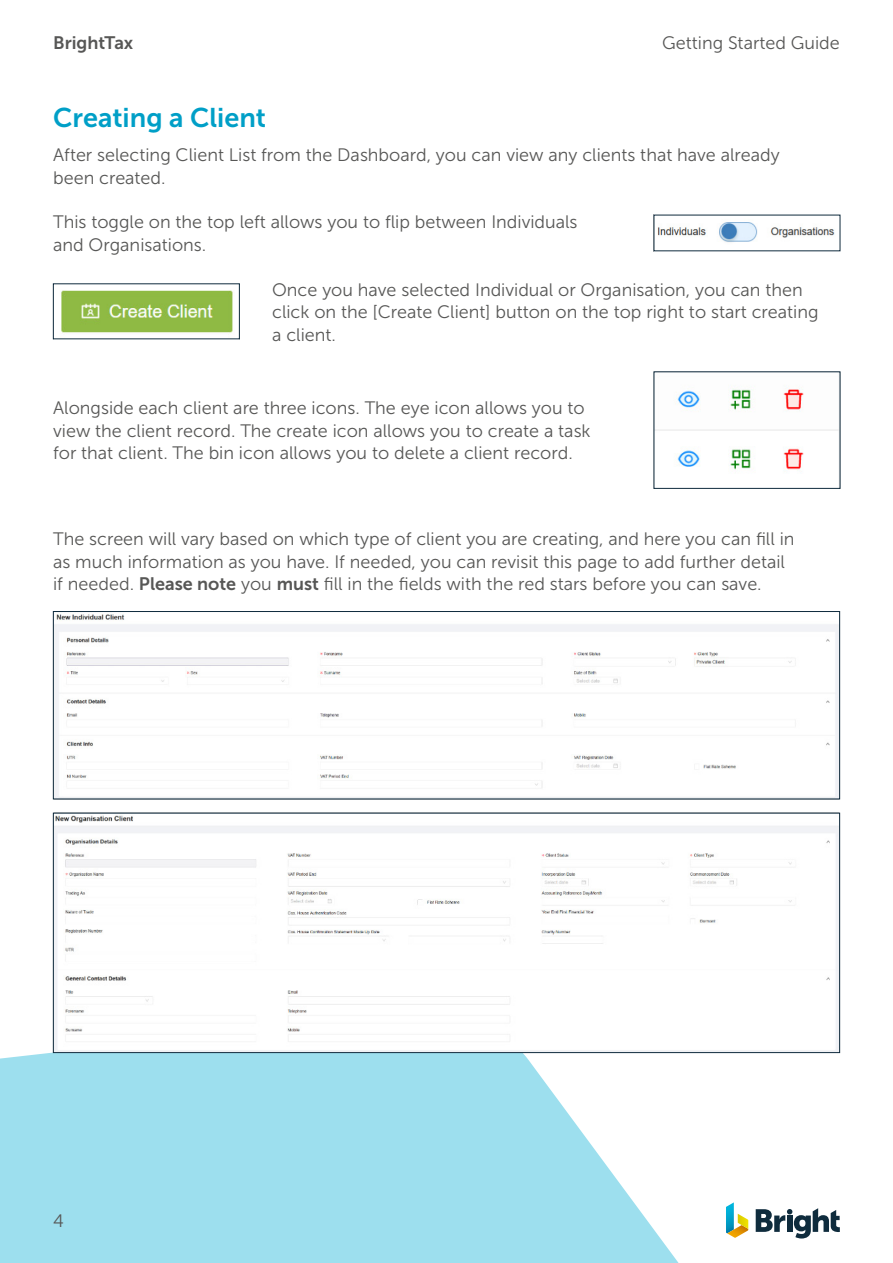
<style>
.page{position:relative;width:893px;height:1263px;background:#fff}
.page>*{position:absolute;margin:0;border:0;box-sizing:border-box;transform-origin:0 0}
.t1{font:27px "Museo Sans 700";color:#009fc7}
.t2{font:18px/22.5px "Museo Sans 300";color:#575756}
.t3{font:18px "Museo Sans 700";color:#575756}
.s1{font-family:"Museo Sans 700"}
</style>
<div class="page">
<svg style="left:0;top:1007px;width:841px;height:256px;fill:#9ddfee"></svg>
<svg style="left:756px;top:1208px;width:84px;height:30px"></svg>
<svg style="left:726px;top:1202px;width:22px;height:36px"></svg>
<img style="left:657px;top:222px;width:178px;height:20px">
<img style="left:656px;top:387px;width:182px;height:84px">
<div style="left:654px;top:372px;width:186px;height:117px;border:1px solid #0f2b3d"></div>
<img style="left:61px;top:290px;width:172px;height:43px">
<img style="left:55px;top:614px;width:783px;height:183px">
<div style="left:53px;top:611px;width:787px;height:188px;border:1px solid #0f2b3d"></div>
<img style="left:55px;top:815px;width:783px;height:236px">
<div style="left:53px;top:813px;width:787px;height:240px;border:1px solid #0f2b3d"></div>
<p class="t3" style="left:53px;top:33px;width:82px">BrightTax</p>
<p class="t2" style="left:662px;top:32px;width:179px">Getting Started Guide</p>
<h1 class="t1" style="left:53px;top:102px;width:214px">Creating a Client</h1>
<p class="t2" style="left:53px;top:144px;width:728px">After selecting Client List from the Dashboard, you can view any clients that have already been created.</p>
<p class="t2" style="left:53px;top:211px;width:526px">This toggle on the top left allows you to flip between Individuals and Organisations.</p>
<p class="t2" style="left:272px;top:278px;width:548px">Once you have selected Individual or Organisation, you can then click on the [Create Client] button on the top right to start creating a client.</p>
<p class="t2" style="left:53px;top:397px;width:539px">Alongside each client are three icons. The eye icon allows you to view the client record. The create icon allows you to create a task for that client. The bin icon allows you to delete a client record.</p>
<p class="t2" style="left:53px;top:528px;width:743px">The screen will vary based on which type of client you are creating, and here you can fill in as much information as you have. If needed, you can revisit this page to add further detail if needed. <span class="s1">Please note</span> you <span class="s1">must</span> fill in the fields with the red stars before you can save.</p>
<p class="t2" style="left:53px;top:1210px;width:12px">4</p>
</div>
